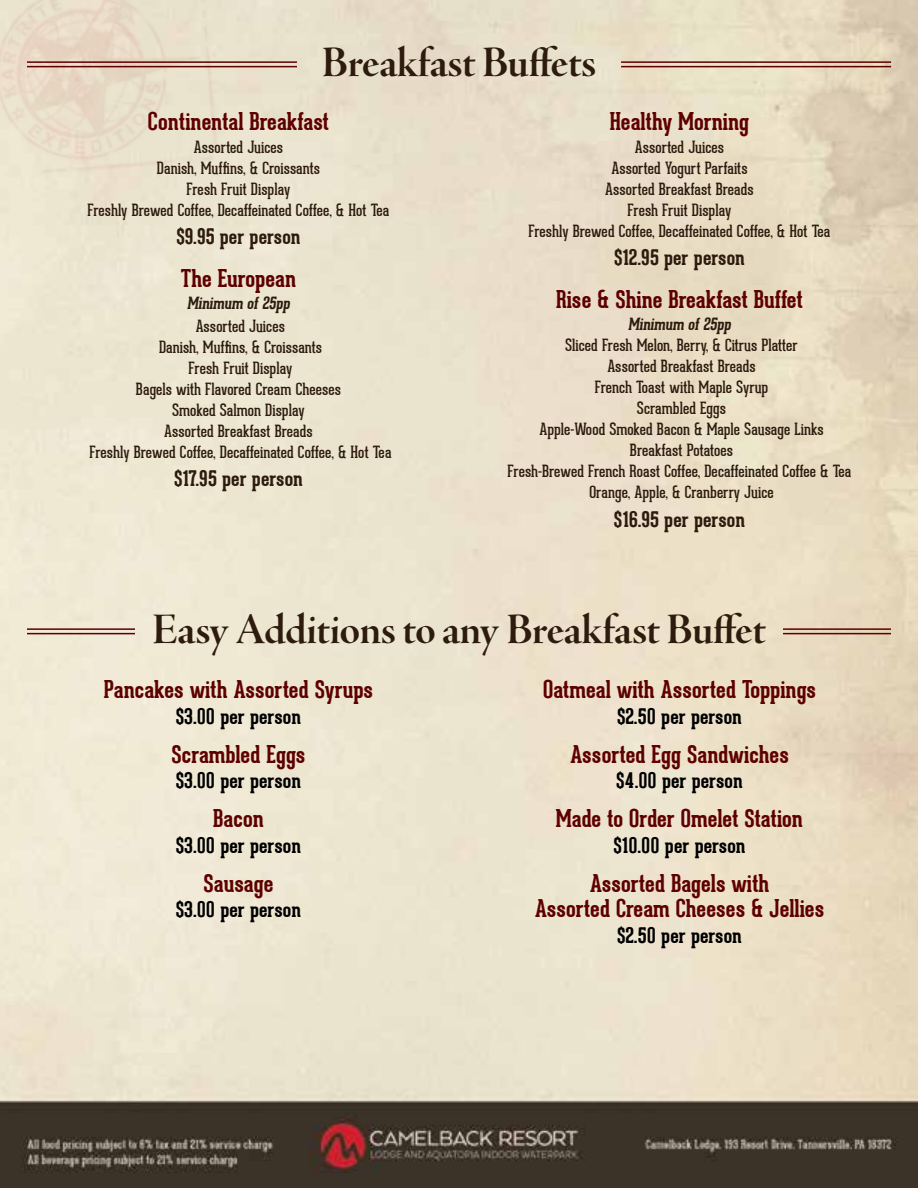
<style>
.page{position:relative;width:918px;height:1188px;background:#fff}
.page>*{position:absolute;margin:0;border:0;box-sizing:border-box;transform-origin:0 0}
.t1{font:45px "Adobe Jenson Pro Bold Disp";letter-spacing:-.005em;color:#2d1b0e}
.t2{font:700 24px/25.5px "Geared Slab";color:#5e0000;text-align:center}
.t3{font:700 21px "Geared Slab";color:#000}
.t4{font:700 21px "Geared Slab";color:#2d1b0e}
.t5{font:16.5px/21px "Geared Slab";color:#2d1b0e;text-align:center}
.t6{font:700 16.5px "Geared Slab";color:#2d1b0e}
</style>
<div class="page">
<img style="left:0;top:0;width:918px;height:1188px">
<img style="left:0;top:0;width:224px;height:183px">
<hr style="left:27px;top:61px;width:270px;height:2px;background:#5e0000">
<hr style="left:621px;top:61px;width:270px;height:2px;background:#5e0000">
<hr style="left:27px;top:66px;width:270px;height:1px;background:#5e0000">
<hr style="left:621px;top:66px;width:270px;height:1px;background:#5e0000">
<hr style="left:27px;top:628px;width:108px;height:2px;background:#5e0000">
<hr style="left:783px;top:628px;width:108px;height:2px;background:#5e0000">
<hr style="left:27px;top:633px;width:108px;height:1px;background:#5e0000">
<hr style="left:783px;top:633px;width:108px;height:1px;background:#5e0000">
<h1 class="t1" style="left:322px;top:37px;width:276px">Breakfast Buffets</h1>
<h2 class="t2" style="left:148px;top:109px;width:183px">Continental Breakfast</h2>
<p class="t5" style="left:87px;top:137px;width:304px">Assorted Juices<br>Danish, Muffins, &amp; Croissants<br>Fresh Fruit Display<br>Freshly Brewed Coffee, Decaffeinated Coffee, &amp; Hot Tea</p>
<p class="t4" style="left:176px;top:224px;width:126px">$9.95 per person</p>
<h2 class="t2" style="left:181px;top:265px;width:117px">The European</h2>
<p class="t6" style="left:187px;top:293px;width:107px">Minimum of 25pp</p>
<p class="t5" style="left:89px;top:315px;width:304px">Assorted Juices<br>Danish, Muffins, &amp; Croissants<br>Fresh Fruit Display<br>Bagels with Flavored Cream Cheeses<br>Smoked Salmon Display<br>Assorted Breakfast Breads<br>Freshly Brewed Coffee, Decaffeinated Coffee, &amp; Hot Tea</p>
<p class="t4" style="left:174px;top:465px;width:130px">$17.95 per person</p>
<h2 class="t2" style="left:610px;top:109px;width:141px">Healthy Morning</h2>
<p class="t5" style="left:528px;top:137px;width:304px">Assorted Juices<br>Assorted Yogurt Parfaits<br>Assorted Breakfast Breads<br>Fresh Fruit Display<br>Freshly Brewed Coffee, Decaffeinated Coffee, &amp; Hot Tea</p>
<p class="t4" style="left:614px;top:245px;width:132px">$12.95 per person</p>
<h2 class="t2" style="left:556px;top:286px;width:248px">Rise &amp; Shine Breakfast Buffet</h2>
<p class="t6" style="left:628px;top:314px;width:107px">Minimum of 25pp</p>
<p class="t5" style="left:508px;top:335px;width:345px">Sliced Fresh Melon, Berry, &amp; Citrus Platter<br>Assorted Breakfast Breads<br>French Toast with Maple Syrup<br>Scrambled Eggs<br>Apple-Wood Smoked Bacon &amp; Maple Sausage Links<br>Breakfast Potatoes<br>Fresh-Brewed French Roast Coffee, Decaffeinated Coffee &amp; Tea Orange, Apple, &amp; Cranberry Juice</p>
<p class="t4" style="left:614px;top:506px;width:133px">$16.95 per person</p>
<h1 class="t1" style="left:152px;top:604px;width:615px">Easy Additions to any Breakfast Buffet</h1>
<h2 class="t2" style="left:104px;top:677px;width:271px">Pancakes with Assorted Syrups</h2>
<p class="t3" style="left:176px;top:703px;width:127px">$3.00 per person</p>
<h2 class="t2" style="left:172px;top:741px;width:135px">Scrambled Eggs</h2>
<p class="t3" style="left:176px;top:767px;width:127px">$3.00 per person</p>
<h2 class="t2" style="left:213px;top:806px;width:52px">Bacon</h2>
<p class="t3" style="left:176px;top:832px;width:127px">$3.00 per person</p>
<h2 class="t2" style="left:204px;top:870px;width:71px">Sausage</h2>
<p class="t3" style="left:176px;top:896px;width:127px">$3.00 per person</p>
<h2 class="t2" style="left:543px;top:677px;width:274px">Oatmeal with Assorted Toppings</h2>
<p class="t3" style="left:617px;top:703px;width:126px">$2.50 per person</p>
<h2 class="t2" style="left:570px;top:741px;width:220px">Assorted Egg Sandwiches</h2>
<p class="t3" style="left:616px;top:767px;width:128px">$4.00 per person</p>
<h2 class="t2" style="left:556px;top:806px;width:249px">Made to Order Omelet Station</h2>
<p class="t3" style="left:613px;top:832px;width:134px">$10.00 per person</p>
<h2 class="t2" style="left:535px;top:870px;width:291px">Assorted Bagels with<br>Assorted Cream Cheeses &amp; Jellies</h2>
<p class="t3" style="left:617px;top:922px;width:126px">$2.50 per person</p>
</div>
